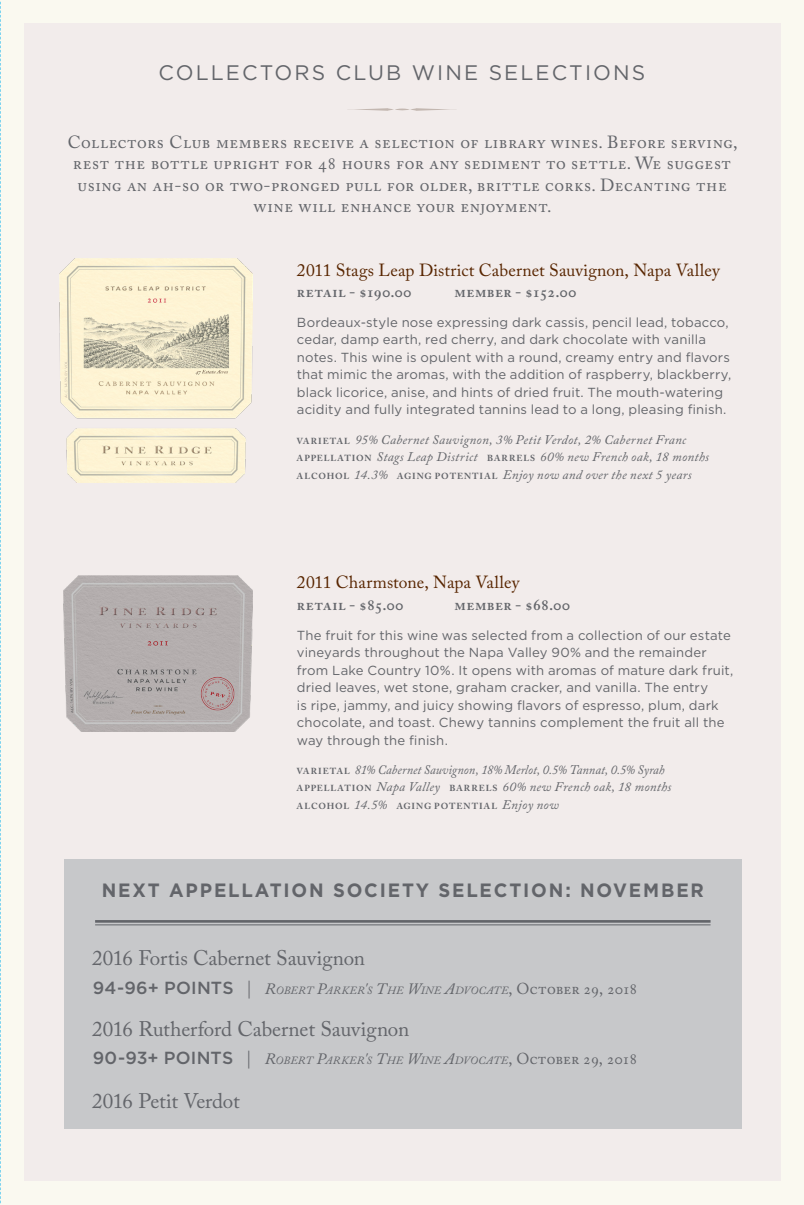
<style>
.page{position:relative;width:804px;height:1205px;background:#fff}
.page>*{position:absolute;margin:0;border:0;box-sizing:border-box;transform-origin:0 0}
.accolade-points{font:21px "Adobe Caslon Pro";letter-spacing:-.015em;color:#63656a}
.Headline-_wine_secti{font:21px "Gotham";letter-spacing:.1em;color:#63656a}
.Headline-_wine_secti-2{font:700 19.25px "Gotham";letter-spacing:.1em;color:#63656a;scale:.96 1}
.wines-intro{font:17.5px/21px "Adobe Caslon Pro";letter-spacing:.03em;color:#63656a;text-align:center}
.wines-_varietal{font:17.5px "Adobe Caslon Pro";letter-spacing:-.005em;color:#582500}
.wines-pricing{font:600 15.75px "Adobe Caslon Pro";letter-spacing:.03em;color:#63656a}
.wines-body{font:13.12px/17.5px "Gotham";letter-spacing:.015em;color:#63656a}
.wine-Statistics{font:italic 13.12px "Adobe Caslon Pro";letter-spacing:.02em;color:#63656a}
.wine-Statistics-2{font:italic 13.12px "Adobe Caslon Pro";letter-spacing:.02em;color:#63656a;scale:.94 1}
.accolade-points-2{font:italic 11.03px "Adobe Caslon Pro";letter-spacing:.025em;color:#63656a}
.wine-Statistics-3{font:700 8.75px "Adobe Caslon Pro";letter-spacing:.1em;color:#63656a}
.s1{font-weight:700;font-style:normal;font-size:8.75px}
.s2{font-weight:400;font-style:italic;font-size:13.12px}
.s3{font-family:"Gotham";font-weight:500;font-style:normal;font-size:17.5px}
.s4{font-style:normal;font-size:17.5px}
.s5{font-size:15.75px}
.s6{font-style:normal;font-size:15.75px}
</style>
<div class="page">
<div style="left:0;top:0;width:803px;height:1205px;background:#faf9f0"></div>
<div style="left:24px;top:24px;width:756px;height:1157px;background:#f2eceb"></div>
<img style="left:63px;top:575px;width:189px;height:157px">
<img style="left:59px;top:258px;width:193px;height:225px">
<svg style="left:348px;top:108px;width:108px;height:3px"></svg>
<div style="left:64px;top:860px;width:677px;height:269px;background:#c7c8ca"></div>
<hr style="left:95px;top:920px;width:615px;height:3px;background:#63656a">
<hr style="left:95px;top:924px;width:615px;height:1px;background:#63656a">
<svg style="left:0;top:1px;width:1px;height:1203px"></svg>
<p class="Headline-_wine_secti" style="left:158px;top:59px;width:488px">COLLECTORS CLUB WINE SELECTIONS</p>
<p class="wines-intro" style="left:68px;top:132px;width:671px">Collectors Club members receive a selection of library wines. Before serving, rest the bottle upright for 48 hours for any sediment to settle. We suggest using an ah-so or two-pronged pull for older, brittle corks. Decanting the wine will enhance your enjoyment.</p>
<p class="wines-_varietal" style="left:297px;top:259px;width:424px">2011 Stags Leap District Cabernet Sauvignon, Napa Valley</p>
<p class="wines-pricing" style="left:297px;top:283px;width:116px">retail - $190.00</p>
<p class="wines-pricing" style="left:454px;top:283px;width:123px">member - $152.00</p>
<p class="wines-body" style="left:297px;top:313px;width:436px">Bordeaux-style nose expressing dark cassis, pencil lead, tobacco, cedar, damp earth, red cherry, and dark chocolate with vanilla notes. This wine is opulent with a round, creamy entry and flavors that mimic the aromas, with the addition of raspberry, blackberry, black licorice, anise, and hints of dried fruit. The mouth-watering acidity and fully integrated tannins lead to a long, pleasing finish.</p>
<p class="wine-Statistics" style="left:297px;top:431px;width:390px"><span class="s1">VARIETAL</span> 95% Cabernet Sauvignon, 3% Petit Verdot, 2% Cabernet Franc</p>
<p class="wine-Statistics" style="left:297px;top:449px;width:413px"><span class="s1">APPELLATION</span> Stags Leap District <span class="s1">BARRELS</span> 60% new French oak, 18 months</p>
<p class="wine-Statistics" style="left:297px;top:466px;width:396px"><span class="s1">ALCOHOL</span> 14.3% <span class="s1">AGING POTENTIAL</span> Enjoy now and over the next 5 years</p>
<p class="wines-_varietal" style="left:297px;top:572px;width:224px">2011 Charmstone, Napa Valley</p>
<p class="wines-pricing" style="left:297px;top:596px;width:108px">retail - $85.00</p>
<p class="wines-pricing" style="left:454px;top:596px;width:117px">member - $68.00</p>
<p class="wines-body" style="left:297px;top:626px;width:437px">The fruit for this wine was selected from a collection of our estate vineyards throughout the Napa Valley 90% and the remainder from Lake Country 10%. It opens with aromas of mature dark fruit, dried leaves, wet stone, graham cracker, and vanilla. The entry<br>is ripe, jammy, and juicy showing flavors of espresso, plum, dark chocolate, and toast. Chewy tannins complement the fruit all the way through the finish.</p>
<p class="wine-Statistics-2" style="left:297px;top:762px;width:392px"><span class="s1">VARIETAL</span> 81% Cabernet Sauvignon, 18% Merlot, 0.5% Tannat, 0.5% Syrah</p>
<p class="wine-Statistics" style="left:297px;top:779px;width:376px"><span class="s1">APPELLATION</span> Napa Valley <span class="s1">BARRELS</span> 60% new French oak, 18 months</p>
<p class="wine-Statistics-3" style="left:297px;top:801px;width:263px">ALCOHOL <span class="s2">14.5%</span> AGING POTENTIAL <span class="s2">Enjoy now</span></p>
<p class="Headline-_wine_secti-2" style="left:102px;top:877px;width:628px">NEXT APPELLATION SOCIETY SELECTION: NOVEMBER</p>
<p class="accolade-points" style="left:92px;top:946px;width:274px">2016 Fortis Cabernet Sauvignon</p>
<p class="accolade-points-2" style="left:93px;top:983px;width:546px"><span class="s3">94-96+ POINTS</span> <span class="s4">|</span> <span class="s5">R</span>OBERT <span class="s5">P</span>ARKER<span class="s5">'</span>S <span class="s5">T</span>HE <span class="s5">W</span>INE <span class="s5">A</span>DVOCATE<span class="s6">, October 29, 2018</span></p>
<p class="accolade-points" style="left:92px;top:1016px;width:318px">2016 Rutherford Cabernet Sauvignon</p>
<p class="accolade-points-2" style="left:93px;top:1054px;width:545px"><span class="s3">90-93+ POINTS</span> <span class="s4">|</span> <span class="s5">R</span>OBERT <span class="s5">P</span>ARKER<span class="s5">'</span>S <span class="s5">T</span>HE <span class="s5">W</span>INE <span class="s5">A</span>DVOCATE<span class="s6">, October 29, 2018</span></p>
<p class="accolade-points" style="left:92px;top:1088px;width:149px">2016 Petit Verdot</p>
</div>
